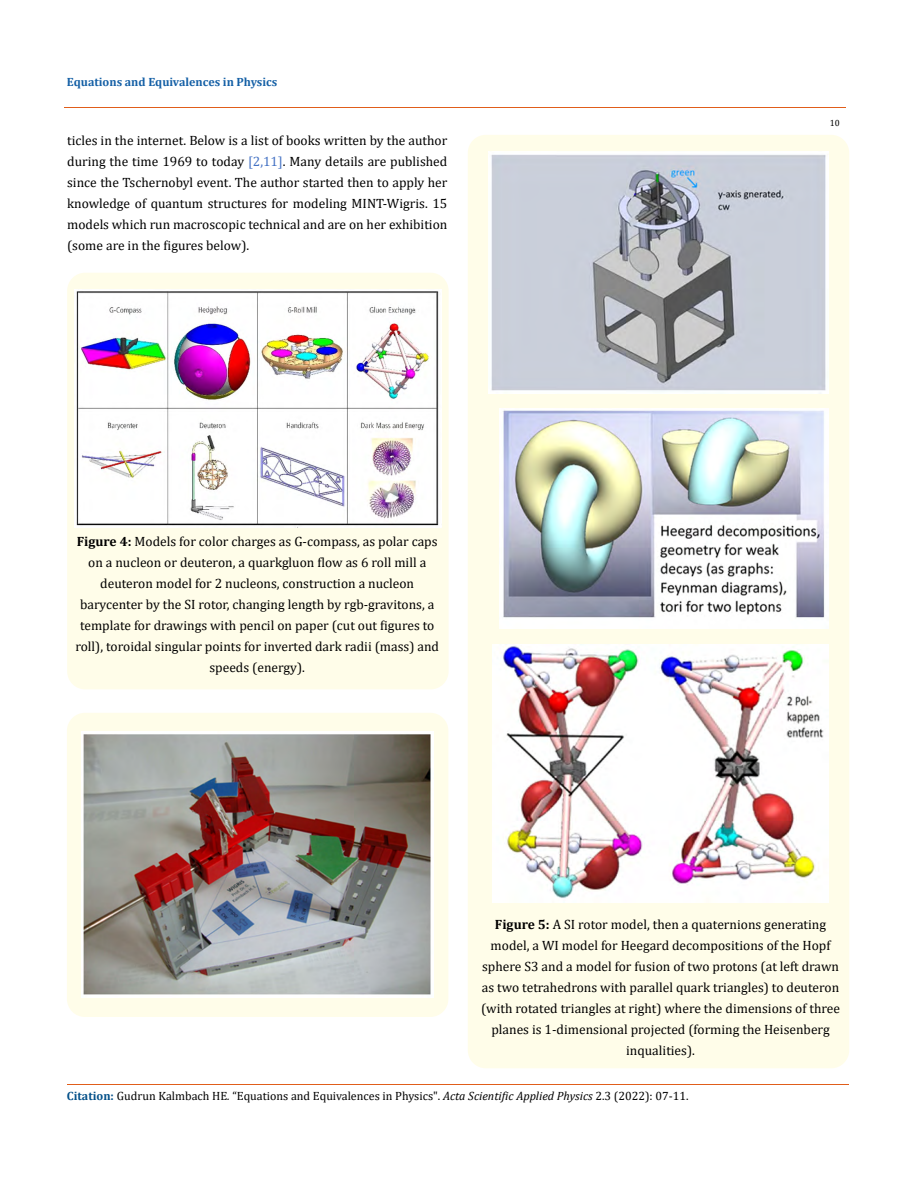
<style>
.page{position:relative;width:917px;height:1188px;background:#fff}
.page>*{position:absolute;margin:0;border:0;box-sizing:border-box;transform-origin:0 0}
.t1{font:13.5px/21px "Cambria";color:#000;text-align:center}
.t2{font:12px "Cambria";color:#000}
.t3{font:700 12px "Cambria";color:#1560a6}
.t4{font:9px "Cambria";color:#000}
.s1{color:#4472c4}
.s2{font-weight:700}
.s3{font-weight:700;color:#035089}
.s4{font-style:italic}
</style>
<div class="page">
<div style="left:67px;top:273px;width:381px;height:416px;background:#fffde9;border-radius:18px"></div>
<img style="left:74px;top:290px;width:367px;height:237px">
<div style="left:67px;top:713px;width:381px;height:304px;background:#fffde9;border-radius:18px"></div>
<img style="left:82px;top:732px;width:352px;height:266px">
<div style="left:468px;top:135px;width:381px;height:933px;background:#fffde9;border-radius:18px"></div>
<img style="left:488px;top:151px;width:340px;height:243px">
<img style="left:499px;top:408px;width:329px;height:221px">
<img style="left:492px;top:644px;width:336px;height:259px">
<hr style="left:64px;top:108px;width:781px;height:1px;background:#e05d1a">
<hr style="left:67px;top:1084px;width:781px;height:1px;background:#e05d1a">
<p class="t3" style="left:67px;top:73px;width:212px">Equations and Equivalences in Physics</p>
<p class="t1" style="left:67px;top:130px;width:382px;text-align:justify">ticles in the internet. Below is a list of books written by the author during the time 1969 to today <span class="s1">[2,11]</span>. Many details are published since the Tschernobyl event. The author started then to apply her knowledge of quantum structures for modeling MINT-Wigris. 15 models which run macroscopic technical and are on her exhibition (some are in the figures below).</p>
<p class="t4" style="left:829px;top:118px;width:11px">10</p>
<p class="t1" style="left:75px;top:531px;width:365px"><span class="s2">Figure 4:</span> Models for color charges as G-compass, as polar caps on a nucleon or deuteron, a quarkgluon flow as 6 roll mill a deuteron model for 2 nucleons, construction a nucleon barycenter by the SI rotor, changing length by rgb-gravitons, a template for drawings with pencil on paper (cut out figures to roll), toroidal singular points for inverted dark radii (mass) and speeds (energy).</p>
<p class="t1" style="left:481px;top:913px;width:360px"><span class="s2">Figure 5:</span> A SI rotor model, then a quaternions generating model, a WI model for Heegard decompositions of the Hopf sphere S3 and a model for fusion of two protons (at left drawn as two tetrahedrons with parallel quark triangles) to deuteron (with rotated triangles at right) where the dimensions of three planes is 1-dimensional projected (forming the Heisenberg inqualities).</p>
<p class="t2" style="left:67px;top:1089px;width:623px"><span class="s3">Citation:</span> Gudrun Kalmbach HE<span class="s4">.</span> “Equations and Equivalences in Physics". <span class="s4">Acta Scientific Applied Physics</span> 2.3 (2022): 07-11.</p>
</div>
